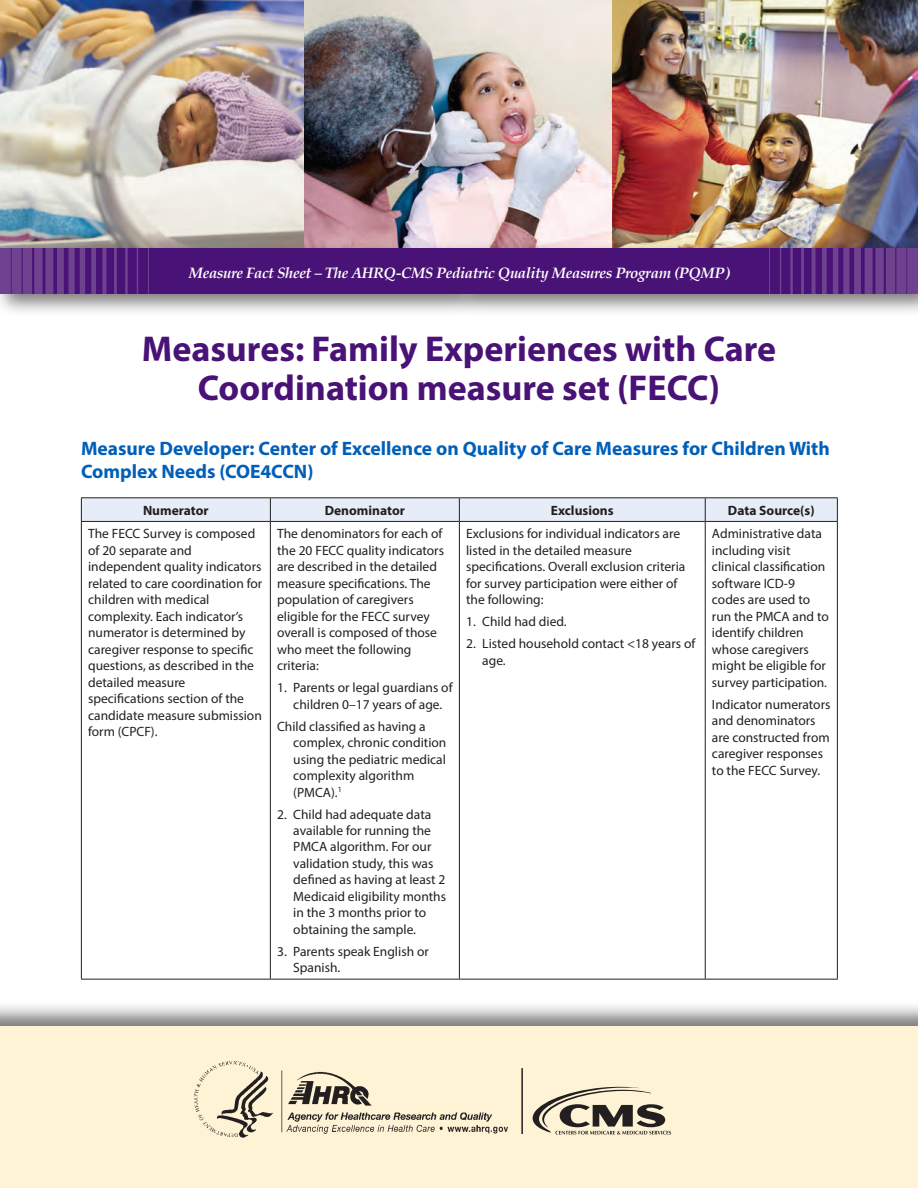
<style>
.page{position:relative;width:918px;height:1188px;background:#fff}
.page>*{position:absolute;margin:0;border:0;box-sizing:border-box;transform-origin:0 0}
.t1{font:700 36px/39px "Myriad Pro";color:#491276;text-align:center}
.Head_Lvl_1{font:700 19.5px/22.5px "Myriad Pro";color:#005fb9}
.text{font:italic 700 15px "Palatino";letter-spacing:-.025em;color:#fff}
.Chart_text{font:13.5px/16.5px "Myriad Pro";color:#231f20}
.Chart_text_hyphen_bu{font:13.5px/16.5px "Myriad Pro";color:#231f20}
.Chart_text-2{font:700 13.5px "Myriad Pro";color:#231f20}
</style>
<div class="page">
<div style="left:0;top:1000px;width:918px;height:188px;background:#231f20;opacity:.6"></div>
<div style="left:0;top:1026px;width:918px;height:162px;background:#fef3d5"></div>
<svg style="left:82px;top:522px;width:755px;height:457px"></svg>
<hr style="left:81px;top:497px;width:189px;height:1px;background:#231f20">
<hr style="left:270px;top:497px;width:189px;height:1px;background:#231f20">
<hr style="left:459px;top:497px;width:246px;height:1px;background:#231f20">
<hr style="left:705px;top:497px;width:133px;height:1px;background:#231f20">
<svg style="left:81px;top:498px;width:757px;height:23px;background:#e2e8f3"></svg>
<hr style="left:81px;top:521px;width:189px;height:1px;background:#231f20">
<hr style="left:81px;top:522px;width:1px;height:457px;background:#231f20">
<hr style="left:270px;top:521px;width:189px;height:1px;background:#231f20">
<hr style="left:270px;top:522px;width:1px;height:457px;background:#231f20">
<hr style="left:459px;top:521px;width:246px;height:1px;background:#231f20">
<hr style="left:459px;top:522px;width:1px;height:457px;background:#231f20">
<hr style="left:705px;top:521px;width:133px;height:1px;background:#231f20">
<hr style="left:705px;top:522px;width:1px;height:457px;background:#231f20">
<hr style="left:837px;top:522px;width:1px;height:457px;background:#231f20">
<hr style="left:81px;top:979px;width:189px;height:1px;background:#231f20">
<hr style="left:270px;top:979px;width:189px;height:1px;background:#231f20">
<hr style="left:459px;top:979px;width:246px;height:1px;background:#231f20">
<hr style="left:705px;top:979px;width:133px;height:1px;background:#231f20">
<img style="left:0;top:0;width:918px;height:241px">
<div style="left:0;top:241px;width:481px;height:76px;background:#231f20;opacity:.6"></div>
<div style="left:0;top:248px;width:458px;height:46px;background:#491276"></div>
<img style="left:0;top:248px;width:138px;height:46px">
<img style="left:194px;top:1061px;width:314px;height:77px">
<hr style="left:521px;top:1068px;width:2px;height:66px;background:#231f20">
<svg style="left:533px;top:1087px;width:138px;height:48px"></svg>
<div style="left:450px;top:241px;width:468px;height:76px;background:#231f20;opacity:.6"></div>
<div style="left:458px;top:248px;width:460px;height:46px;background:#491276"></div>
<img style="left:780px;top:248px;width:138px;height:46px">
<p class="text" style="left:189px;top:260px;width:542px">Measure Fact Sheet – The AHRQ-CMS Pediatric Quality Measures Program (PQMP)</p>
<p class="t1" style="left:142px;top:328px;width:636px">Measures: Family Experiences with Care<br>Coordination measure set (FECC)</p>
<p class="Head_Lvl_1" style="left:81px;top:437px;width:750px">Measure Developer: Center of Excellence on Quality of Care Measures for Children With<br>Complex Needs (COE4CCN)</p>
<p class="Chart_text-2" style="left:143px;top:501px;width:67px">Numerator</p>
<p class="Chart_text-2" style="left:325px;top:501px;width:82px">Denominator</p>
<p class="Chart_text-2" style="left:551px;top:501px;width:64px">Exclusions</p>
<p class="Chart_text-2" style="left:728px;top:501px;width:88px">Data Source(s)</p>
<p class="Chart_text" style="left:88px;top:525px;width:176px">The FECC Survey is composed of 20 separate and independent quality indicators related to care coordination for children with medical complexity. Each indicator’s numerator is determined by caregiver response to specific questions, as described in the detailed measure specifications section of the candidate measure submission form (CPCF).</p>
<p class="Chart_text" style="left:277px;top:525px;width:168px">The denominators for each of the 20 FECC quality indicators are described in the detailed measure specifications. The population of caregivers eligible for the FECC survey overall is composed of those who meet the following criteria:</p>
<p class="Chart_text" style="left:466px;top:525px;width:221px">Exclusions for individual indicators are listed in the detailed measure specifications. Overall exclusion criteria for survey participation were either of the following:</p>
<p class="Chart_text_hyphen_bu" style="left:466px;top:613px;width:102px">1. Child had died.</p>
<p class="Chart_text_hyphen_bu" style="left:482px;top:635px;width:215px;text-indent:-16px">2. Listed household contact &lt;18 years of age.</p>
<p class="Chart_text" style="left:712px;top:525px;width:118px">Administrative data including visit clinical classification software ICD-9 codes are used to run the PMCA and to identify children whose caregivers might be eligible for survey participation.</p>
<p class="Chart_text" style="left:712px;top:696px;width:120px">Indicator numerators and denominators are constructed from caregiver responses to the FECC Survey.</p>
<p class="Chart_text" style="left:277px;top:679px;width:177px;text-align:center">1. Parents or legal guardians of children 0–17 years of age.</p>
<p class="Chart_text" style="left:293px;top:718px;width:155px;text-indent:-16px">Child classified as having a complex, chronic condition using the pediatric medical complexity algorithm (PMCA).<sup>1</sup></p>
<p class="Chart_text" style="left:293px;top:806px;width:154px;text-indent:-16px">2. Child had adequate data available for running the<br>PMCA algorithm. For our validation study, this was defined as having at least 2<br>Medicaid eligibility months in the 3 months prior to obtaining the sample.</p>
<p class="Chart_text" style="left:293px;top:943px;width:137px;text-indent:-16px">3. Parents speak English or<br>Spanish.</p>
</div>
